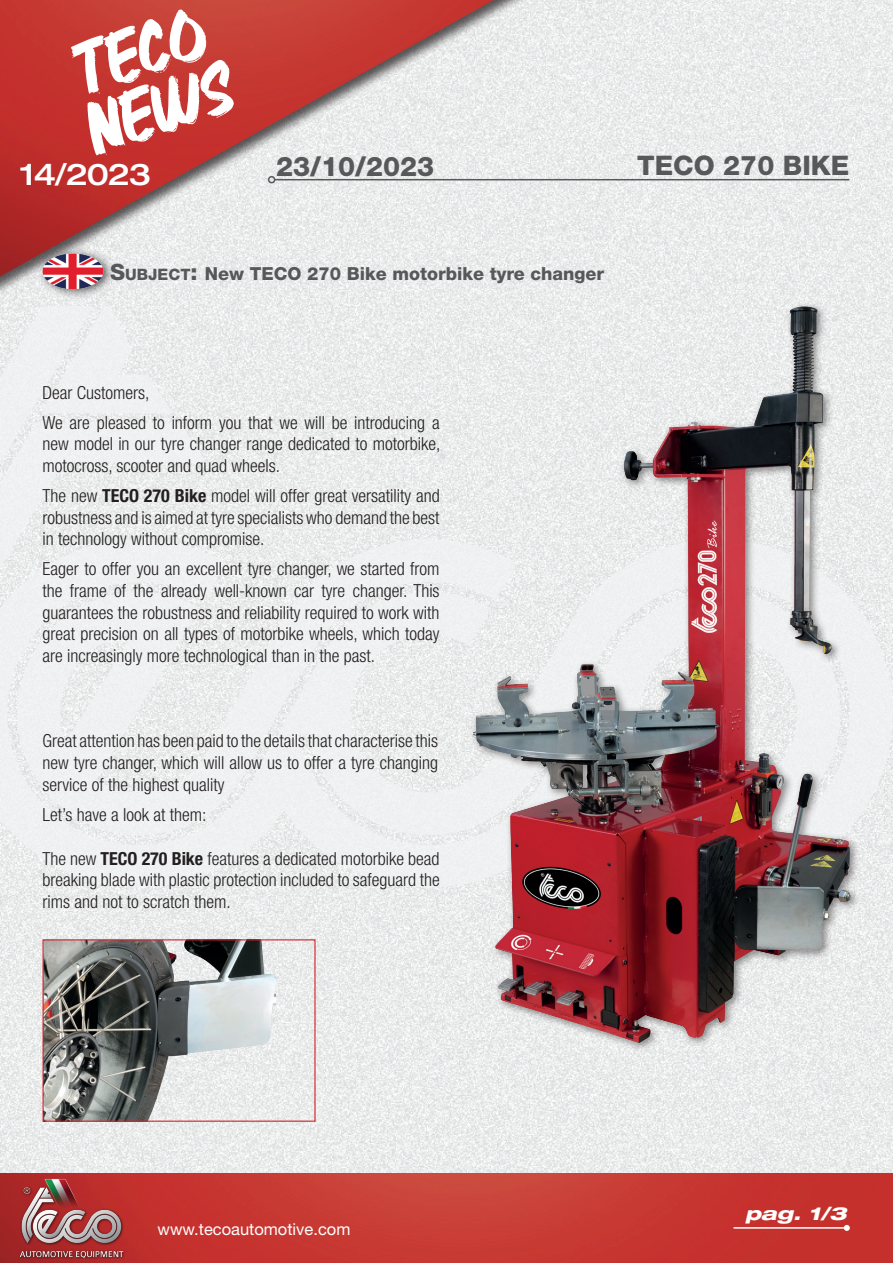
<style>
.page{position:relative;width:893px;height:1263px;background:#fff}
.page>*{position:absolute;margin:0;border:0;box-sizing:border-box;transform-origin:0 0}
.t1{font:500 expanded 30px "Helvetica Neue LT Std";letter-spacing:-.04em;color:#fff}
.t2{font:800 27px "Helvetica Neue LT Std";color:#57585a}
.t3{font:300 condensed 18px/21.6px "Helvetica Neue LT Std";color:#231f20;text-align:justify}
.t4{font:800 18px "Helvetica Neue LT Std";color:#57585a}
.t5{font:italic 800 expanded 18px "Helvetica Neue LT Std";color:#fff;scale:1.09 1}
.t6{font:16.5px "Helvetica Neue LT Std";color:#fff}
.s1{font-size:22.5px}
.s2{font-size:15.75px}
.s3{font-weight:700}
</style>
<div class="page">
<img style="left:0;top:888px;width:893px;height:285px">
<img style="left:0;top:1173px;width:893px;height:90px">
<img style="left:18px;top:1176px;width:155px;height:83px">
<hr style="left:733px;top:1227px;width:114px;height:2px;background:#fff">
<svg style="left:844px;top:1225px;width:6px;height:6px"></svg>
<svg style="left:0;top:415px;width:893px;height:473px;fill:#eeeff0"></svg>
<img style="left:0;top:0;width:893px;height:401px">
<hr style="left:275px;top:179px;width:574px;height:1px;background:#57585a">
<div style="left:268px;top:176px;width:7px;height:7px;border:2px solid #57585a;border-radius:50%"></div>
<svg style="left:70px;top:9px;width:164px;height:146px"></svg>
<div style="left:468px;top:301px;width:392px;height:752px;background:#231f20;opacity:.5"></div>
<img style="left:623px;top:306px;width:181px;height:405px">
<img style="left:45px;top:941px;width:269px;height:179px">
<div style="left:43px;top:939px;width:273px;height:183px;border:1px solid #d1232a"></div>
<div style="left:37px;top:247px;width:78px;height:53px;background:#231f20;opacity:.75"></div>
<img style="left:39px;top:253px;width:67px;height:35px">
<h1 class="t1" style="left:20px;top:155px;width:132px">14/2023</h1>
<h2 class="t2" style="left:276px;top:150px;width:160px">23/10/2023</h2>
<p class="t4" style="left:110px;top:263px;width:495px"><span class="s1">S</span><span class="s2">UBJECT</span><span class="s1">:</span> New TECO 270 Bike motorbike tyre changer</p>
<h2 class="t2" style="left:637px;top:149px;width:214px">TECO 270 BIKE</h2>
<p class="t3" style="left:43px;top:377px;width:399px;line-height:30.2px">Dear Customers,<br>We are pleased to inform you that we will be introducing a</p>
<p class="t3" style="left:43px;top:433px;width:399px">new model in our tyre changer range dedicated to motorbike, motocross, scooter and quad wheels.</p>
<p class="t3" style="left:43px;top:485px;width:399px">The new <span class="s3">TECO 270 Bike</span> model will offer great versatility and robustness and is aimed at tyre specialists who demand the best in technology without compromise.</p>
<p class="t3" style="left:43px;top:558px;width:399px">Eager to offer you an excellent tyre changer, we started from the frame of the already well-known car tyre changer. This guarantees the robustness and reliability required to work with great precision on all types of motorbike wheels, which today are increasingly more technological than in the past.</p>
<p class="t3" style="left:43px;top:730px;width:397px">Great attention has been paid to the details that characterise this new tyre changer, which will allow us to offer a tyre changing service of the highest quality</p>
<p class="t3" style="left:43px;top:803px;width:165px">Let’s have a look at them:</p>
<p class="t3" style="left:43px;top:847px;width:399px">The new <span class="s3">TECO 270 Bike</span> features a dedicated motorbike bead breaking blade with plastic protection included to safeguard the rims and not to scratch them.</p>
<p class="t6" style="left:158px;top:1219px;width:194px">www.tecoautomotive.com</p>
<p class="t5" style="left:745px;top:1202px;width:95px">pag. 1/3</p>
</div>
